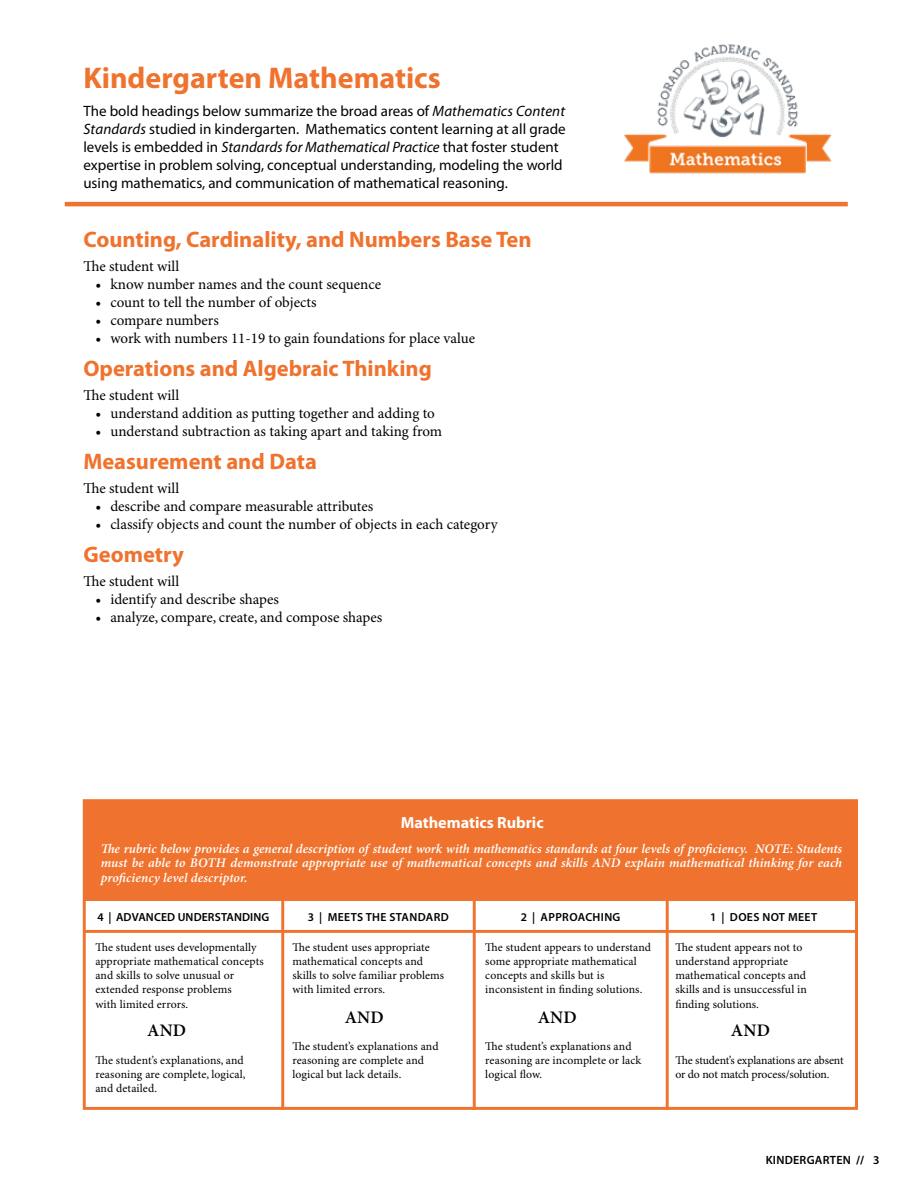
<style>
.page{position:relative;width:918px;height:1188px;background:#fff}
.page>*{position:absolute;margin:0;border:0;box-sizing:border-box;transform-origin:0 0}
.t1{font:700 30px "Myriad Pro";color:#ef732e}
.t2{font:700 22.5px "Myriad Pro";color:#ef732e}
.t3{font:600 17.7px "Minion Pro";letter-spacing:.01em;color:#000}
.t4{font:700 16.2px "Myriad Pro";color:#fff}
.t5{font:15px "Minion Pro";color:#000}
.t6{font:15px/18px "Myriad Pro";color:#000}
.t7{font:italic 600 13.2px/14.7px "Minion Pro";letter-spacing:.005em;color:#fff;text-align:justify}
.t8{font:600 12px "Myriad Pro";letter-spacing:.02em;color:#000}
.t9{font:11.7px/14.1px "Minion Pro";letter-spacing:.005em;color:#000}
.t10{font:600 11.7px "Myriad Pro";letter-spacing:.025em;color:#000}
.t11{font:11.7px/14.1px "Minion Pro";letter-spacing:-.015em;color:#000}
.s1{font-style:italic}
.s2{font-weight:700}
</style>
<div class="page">
<hr style="left:65px;top:202px;width:783px;height:4px;background:#ef732e">
<img style="left:624px;top:44px;width:208px;height:130px">
<div style="left:84px;top:801px;width:773px;height:100px;background:#ef732e"></div>
<hr style="left:281px;top:899px;width:3px;height:211px;background:#ef732e">
<hr style="left:84px;top:930px;width:772px;height:3px;background:#ef732e">
<hr style="left:473px;top:899px;width:3px;height:211px;background:#ef732e">
<hr style="left:666px;top:899px;width:3px;height:211px;background:#ef732e">
<div style="left:83px;top:799px;width:775px;height:311px;border:3px solid #ef732e"></div>
<h1 class="t1" style="left:83px;top:61px;width:359px">Kindergarten Mathematics</h1>
<p class="t6" style="left:83px;top:103px;width:484px">The bold headings below summarize the broad areas of <span class="s1">Mathematics Content Standards</span> studied in kindergarten. Mathematics content learning at all grade levels is embedded in <span class="s1">Standards for Mathematical Practice</span> that foster student expertise in problem solving, conceptual understanding, modeling the world using mathematics, and communication of mathematical reasoning.</p>
<h2 class="t2" style="left:83px;top:227px;width:450px">Counting, Cardinality, and Numbers Base Ten</h2>
<p class="t5" style="left:83px;top:257px;width:97px">The student will</p>
<p class="t5" style="left:95px;top:275px;width:287px">• know number names and the count sequence</p>
<p class="t5" style="left:95px;top:293px;width:223px">• count to tell the number of objects</p>
<p class="t5" style="left:95px;top:311px;width:125px">• compare numbers</p>
<p class="t5" style="left:95px;top:329px;width:381px">• work with numbers 11-19 to gain foundations for place value</p>
<h2 class="t2" style="left:83px;top:356px;width:350px">Operations and Algebraic Thinking</h2>
<p class="t5" style="left:83px;top:386px;width:97px">The student will</p>
<p class="t5" style="left:95px;top:404px;width:341px">• understand addition as putting together and adding to</p>
<p class="t5" style="left:95px;top:422px;width:348px">• understand subtraction as taking apart and taking from</p>
<h2 class="t2" style="left:83px;top:449px;width:235px">Measurement and Data</h2>
<p class="t5" style="left:83px;top:479px;width:97px">The student will</p>
<p class="t5" style="left:95px;top:497px;width:279px">• describe and compare measurable attributes</p>
<p class="t5" style="left:95px;top:515px;width:404px">• classify objects and count the number of objects in each category</p>
<h2 class="t2" style="left:83px;top:542px;width:102px">Geometry</h2>
<p class="t5" style="left:83px;top:572px;width:97px">The student will</p>
<p class="t5" style="left:95px;top:590px;width:185px">• identify and describe shapes</p>
<p class="t5" style="left:95px;top:608px;width:289px">• analyze, compare, create, and compose shapes</p>
<h3 class="t4" style="left:401px;top:813px;width:144px">Mathematics Rubric</h3>
<p class="t7" style="left:101px;top:842px;width:743px">The rubric below provides a general description of student work with mathematics standards at four levels of proficiency. NOTE: Students must be able to BOTH demonstrate appropriate use of mathematical concepts and skills AND explain mathematical thinking for each proficiency level descriptor.</p>
<p class="t10" style="left:98px;top:911px;width:173px">4 | ADVANCED UNDERSTANDING</p>
<p class="t10" style="left:308px;top:911px;width:143px">3 | MEETS THE STANDARD</p>
<p class="t10" style="left:521px;top:911px;width:101px">2 | APPROACHING</p>
<p class="t10" style="left:710px;top:911px;width:109px">1 | DOES NOT MEET</p>
<p class="t9" style="left:95px;top:941px;width:170px">The student uses developmentally appropriate mathematical concepts and skills to solve unusual or extended response problems<br>with limited errors.</p>
<h3 class="t3" style="left:147px;top:1020px;width:41px">AND</h3>
<p class="t9" style="left:292px;top:941px;width:153px">The student uses appropriate mathematical concepts and skills to solve familiar problems with limited errors.</p>
<p class="t9" style="left:485px;top:941px;width:167px">The student appears to understand some appropriate mathematical concepts and skills but is inconsistent in finding solutions.</p>
<h3 class="t3" style="left:345px;top:1007px;width:41px">AND</h3>
<h3 class="t3" style="left:538px;top:1007px;width:41px">AND</h3>
<p class="t9" style="left:675px;top:941px;width:133px">The student appears not to understand appropriate mathematical concepts and skills and is unsuccessful in finding solutions.</p>
<h3 class="t3" style="left:731px;top:1020px;width:41px">AND</h3>
<p class="t9" style="left:95px;top:1054px;width:152px">The student’s explanations, and reasoning are complete, logical, and detailed.</p>
<p class="t9" style="left:292px;top:1040px;width:148px">The student’s explanations and reasoning are complete and logical but lack details.</p>
<p class="t9" style="left:485px;top:1040px;width:158px">The student’s explanations and reasoning are incomplete or lack logical flow.</p>
<p class="t11" style="left:675px;top:1054px;width:170px">The student’s explanations are absent or do not match process/solution.</p>
<p class="t8" style="left:766px;top:1153px;width:115px">KINDERGARTEN <span class="s2">//</span> 3</p>
</div>
